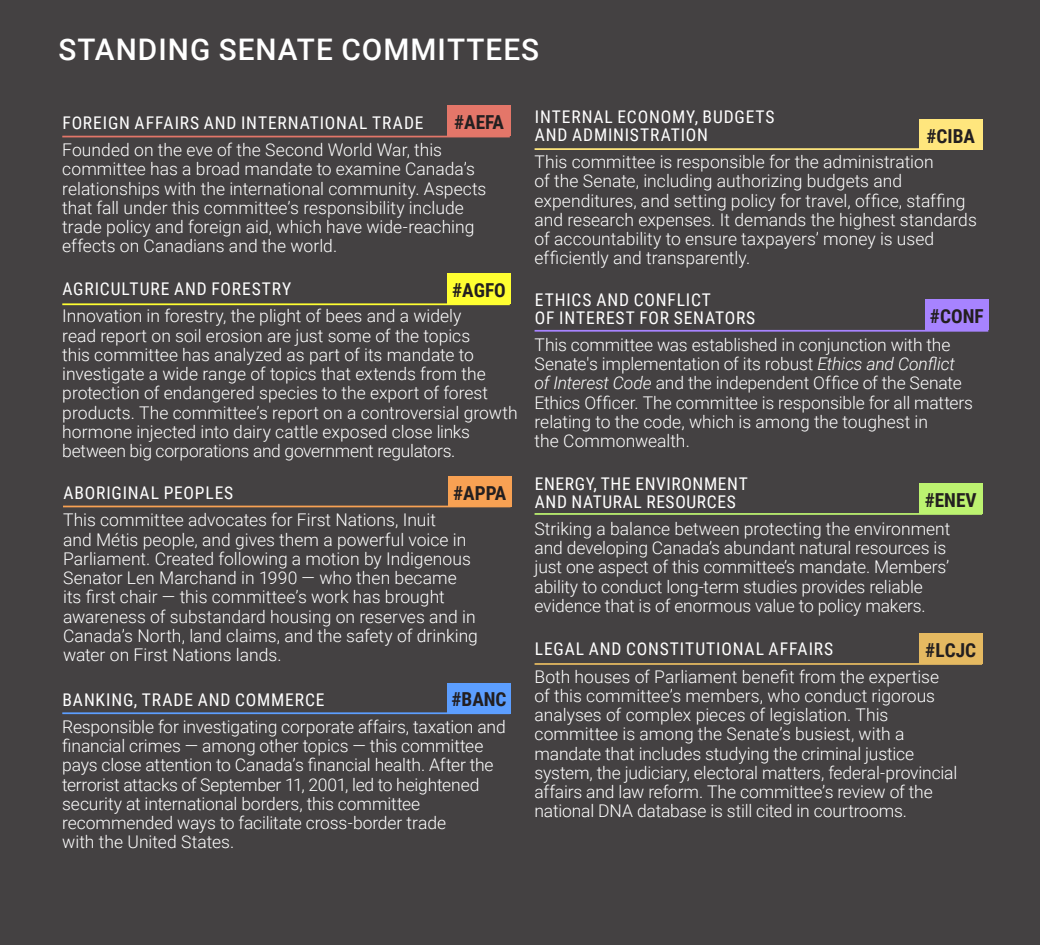
<style>
.page{position:relative;width:1040px;height:945px;background:#444142}
.page>*{position:absolute;margin:0;border:0;box-sizing:border-box;transform-origin:0 0}
.t1{font:500 29.75px "Roboto";letter-spacing:.035em;color:#fff}
.t2{font:700 19.25px "Roboto Condensed";color:#231f20}
.t3{font:300 17.5px/19.2px "Roboto";letter-spacing:-.005em;color:#fff}
.t4{font:17.5px/17.5px "Roboto Condensed";letter-spacing:.045em;color:#fff}
.s1{font-style:italic}
</style>
<div class="page">
<div style="left:925px;top:299px;width:63px;height:31px;background:#a783ff"></div>
<div style="left:919px;top:119px;width:63px;height:31px;background:#ffe67d"></div>
<hr style="left:534px;top:148px;width:448px;height:2px;background:#ffe67d">
<hr style="left:534px;top:330px;width:454px;height:2px;background:#a783ff">
<div style="left:919px;top:483px;width:63px;height:31px;background:#bcf270"></div>
<hr style="left:534px;top:513px;width:448px;height:2px;background:#bcf270">
<div style="left:919px;top:633px;width:63px;height:31px;background:#e5b961"></div>
<hr style="left:534px;top:663px;width:448px;height:2px;background:#e5b961">
<div style="left:447px;top:105px;width:63px;height:31px;background:#e47669"></div>
<hr style="left:62px;top:136px;width:448px;height:1px;background:#e37669">
<div style="left:448px;top:476px;width:63px;height:31px;background:#f8a153"></div>
<hr style="left:63px;top:506px;width:447px;height:1px;background:#f8a153">
<div style="left:447px;top:273px;width:63px;height:31px;background:#ffff31"></div>
<hr style="left:62px;top:303px;width:448px;height:2px;background:#ffff31">
<div style="left:447px;top:683px;width:63px;height:31px;background:#5c9eff"></div>
<hr style="left:62px;top:712px;width:448px;height:2px;background:#5c9eff">
<h1 class="t1" style="left:58px;top:29px;width:482px">STANDING SENATE COMMITTEES</h1>
<p class="t2" style="left:454px;top:109px;width:51px">#AEFA</p>
<p class="t4" style="left:63px;top:113px;width:362px">FOREIGN AFFAIRS AND INTERNATIONAL TRADE</p>
<p class="t3" style="left:62px;top:140px;width:425px">Founded on the eve of the Second World War, this committee has a broad mandate to examine Canada’s relationships with the international community. Aspects that fall under this committee’s responsibility include trade policy and foreign aid, which have wide-reaching effects on Canadians and the world.</p>
<p class="t4" style="left:63px;top:280px;width:230px">AGRICULTURE AND FORESTRY</p>
<p class="t3" style="left:62px;top:306px;width:457px">Innovation in forestry, the plight of bees and a widely<br>read report on soil erosion are just some of the topics<br>this committee has analyzed as part of its mandate to investigate a wide range of topics that extends from the protection of endangered species to the export of forest products. The committee’s report on a controversial growth hormone injected into dairy cattle exposed close links between big corporations and government regulators.</p>
<p class="t4" style="left:63px;top:484px;width:171px">ABORIGINAL PEOPLES</p>
<p class="t3" style="left:63px;top:510px;width:416px">This committee advocates for First Nations, Inuit<br>and Métis people, and gives them a powerful voice in Parliament. Created following a motion by Indigenous Senator Len Marchand in 1990 — who then became its first chair — this committee’s work has brought awareness of substandard housing on reserves and in Canada’s North, land claims, and the safety of drinking water on First Nations lands.</p>
<p class="t2" style="left:452px;top:277px;width:55px">#AGFO</p>
<p class="t2" style="left:453px;top:479px;width:55px">#APPA</p>
<p class="t2" style="left:451px;top:686px;width:57px">#BANC</p>
<p class="t4" style="left:63px;top:690px;width:263px">BANKING, TRADE AND COMMERCE</p>
<p class="t3" style="left:62px;top:716px;width:445px">Responsible for investigating corporate affairs, taxation and financial crimes — among other topics — this committee pays close attention to Canada’s financial health. After the terrorist attacks of September 11, 2001, led to heightened security at international borders, this committee recommended ways to facilitate cross-border trade<br>with the United States.</p>
<p class="t4" style="left:535px;top:108px;width:241px">INTERNAL ECONOMY, BUDGETS<br>AND ADMINISTRATION</p>
<p class="t3" style="left:534px;top:152px;width:444px">This committee is responsible for the administration<br>of the Senate, including authorizing budgets and expenditures, and setting policy for travel, office, staffing and research expenses. It demands the highest standards of accountability to ensure taxpayers’ money is used efficiently and transparently.</p>
<p class="t2" style="left:926px;top:123px;width:50px">#CIBA</p>
<p class="t4" style="left:535px;top:291px;width:222px">ETHICS AND CONFLICT<br>OF INTEREST FOR SENATORS</p>
<p class="t3" style="left:534px;top:334px;width:440px">This committee was established in conjunction with the Senate's implementation of its robust <span class="s1">Ethics and Conflict of Interest Code</span> and the independent Office of the Senate Ethics Officer. The committee is responsible for all matters relating to the code, which is among the toughest in<br>the Commonwealth.</p>
<p class="t2" style="left:929px;top:303px;width:55px">#CONF</p>
<p class="t4" style="left:535px;top:475px;width:214px">ENERGY, THE ENVIRONMENT<br>AND NATURAL RESOURCES</p>
<p class="t3" style="left:534px;top:518px;width:417px">Striking a balance between protecting the environment and developing Canada’s abundant natural resources is just one aspect of this committee’s mandate. Members’ ability to conduct long-term studies provides reliable evidence that is of enormous value to policy makers.</p>
<p class="t2" style="left:924px;top:486px;width:53px">#ENEV</p>
<p class="t2" style="left:925px;top:636px;width:52px">#LCJC</p>
<p class="t4" style="left:535px;top:640px;width:300px">LEGAL AND CONSTITUTIONAL AFFAIRS</p>
<p class="t3" style="left:534px;top:666px;width:424px">Both houses of Parliament benefit from the expertise of this committee’s members, who conduct rigorous analyses of complex pieces of legislation. This committee is among the Senate’s busiest, with a mandate that includes studying the criminal justice system, the judiciary, electoral matters, federal-provincial affairs and law reform. The committee’s review of the national DNA database is still cited in courtrooms.</p>
</div>
